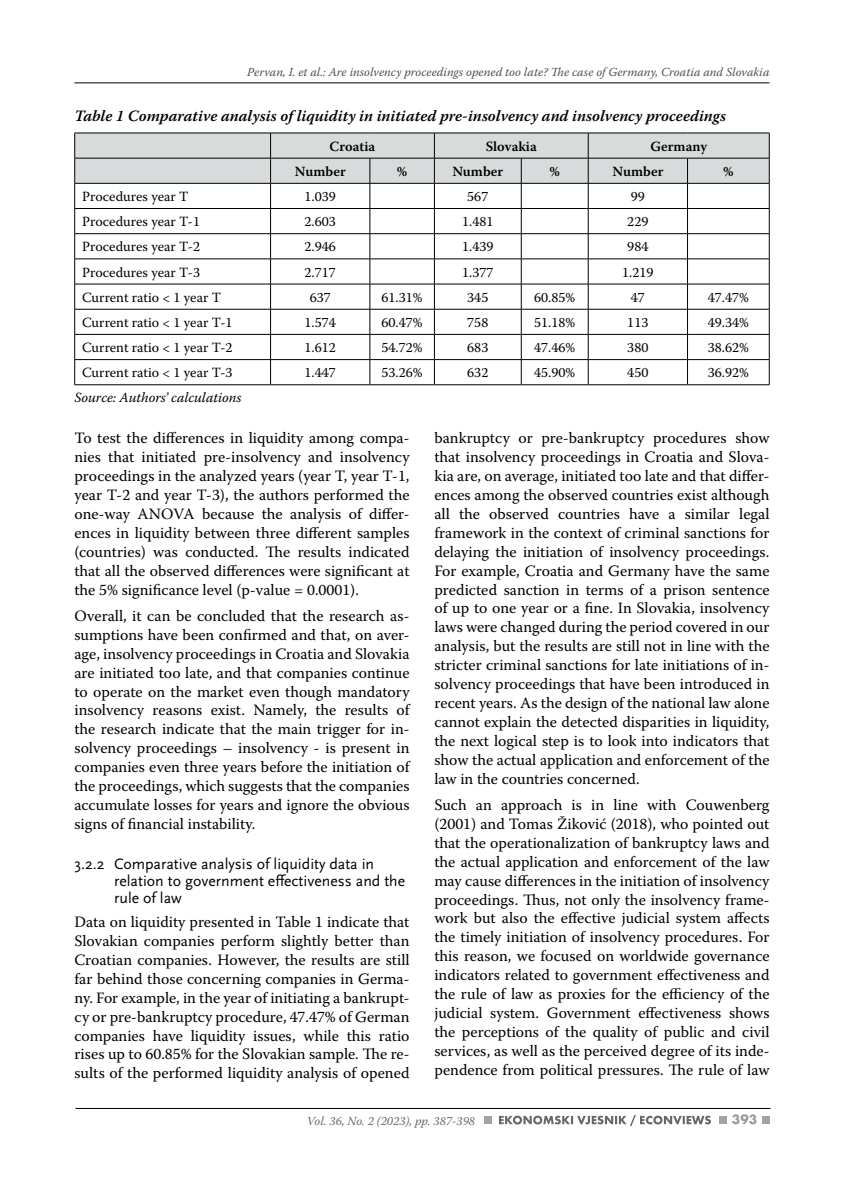
<style>
.page{position:relative;width:844px;height:1191px;background:#fff}
.page>*{position:absolute;margin:0;border:0;box-sizing:border-box;transform-origin:0 0}
.normal_s_razmakom{font:15.75px/18.9px "Warnock Pro";color:#000;text-align:justify}
.podnaslov_04{font:15.75px/17.3px "Scala Sans Pro";color:#000}
.NASLOV_TABLICE{font:italic 600 15.75px "Warnock Pro";color:#000}
.t1{font:14px "Warnock Pro";color:#000}
.tablica_glava{font:600 14px "Warnock Pro";color:#000}
.opis_tablice{font:italic 14px "Warnock Pro";color:#000}
.t2{font:700 14px "Futura TOT";color:#9c9ca0}
.t3{font:italic 12.25px "Warnock Pro";color:#504f53}
.t4{font:italic 12.25px "Warnock Pro";color:#68676c}
</style>
<div class="page">
<hr style="left:74px;top:83px;width:695px;height:1px;background:#000">
<hr style="left:75px;top:1108px;width:695px;height:1px;background:#000">
<div style="left:483px;top:1115px;width:8px;height:8px;background:#a3a3a7"></div>
<div style="left:718px;top:1115px;width:8px;height:8px;background:#a3a3a7"></div>
<div style="left:761px;top:1115px;width:8px;height:8px;background:#a3a3a7"></div>
<svg style="left:499px;top:1115px;width:211px;height:11px"></svg>
<hr style="left:74px;top:384px;width:196px;height:1px;background:#000">
<hr style="left:270px;top:384px;width:100px;height:1px;background:#000">
<hr style="left:370px;top:384px;width:64px;height:1px;background:#000">
<hr style="left:434px;top:384px;width:87px;height:1px;background:#000">
<hr style="left:521px;top:384px;width:67px;height:1px;background:#000">
<hr style="left:588px;top:384px;width:99px;height:1px;background:#000">
<hr style="left:687px;top:384px;width:82px;height:1px;background:#000">
<svg style="left:74px;top:133px;width:695px;height:251px"></svg>
<hr style="left:74px;top:183px;width:196px;height:1px;background:#000">
<hr style="left:270px;top:183px;width:100px;height:1px;background:#000">
<hr style="left:370px;top:183px;width:64px;height:1px;background:#000">
<hr style="left:434px;top:183px;width:87px;height:1px;background:#000">
<hr style="left:521px;top:183px;width:67px;height:1px;background:#000">
<hr style="left:588px;top:183px;width:99px;height:1px;background:#000">
<hr style="left:687px;top:183px;width:82px;height:1px;background:#000">
<p class="t3" style="left:247px;top:65px;width:523px">Pervan, I. et al.: Are insolvency proceedings opened too late? The case of Germany, Croatia and Slovakia</p>
<p class="NASLOV_TABLICE" style="left:74px;top:106px;width:652px">Table 1 Comparative analysis of liquidity in initiated pre-insolvency and insolvency proceedings</p>
<p class="tablica_glava" style="left:329px;top:138px;width:47px">Croatia</p>
<p class="tablica_glava" style="left:485px;top:138px;width:53px">Slovakia</p>
<p class="tablica_glava" style="left:650px;top:138px;width:58px">Germany</p>
<p class="tablica_glava" style="left:295px;top:163px;width:52px">Number</p>
<p class="tablica_glava" style="left:397px;top:163px;width:12px">%</p>
<p class="tablica_glava" style="left:452px;top:163px;width:52px">Number</p>
<p class="tablica_glava" style="left:549px;top:163px;width:12px">%</p>
<p class="tablica_glava" style="left:612px;top:163px;width:52px">Number</p>
<p class="tablica_glava" style="left:723px;top:163px;width:12px">%</p>
<p class="t1" style="left:82px;top:188px;width:108px">Procedures year T</p>
<p class="t1" style="left:304px;top:188px;width:33px">1.039</p>
<p class="t1" style="left:467px;top:188px;width:23px">567</p>
<p class="t1" style="left:630px;top:188px;width:16px">99</p>
<p class="t1" style="left:82px;top:213px;width:119px">Procedures year T-1</p>
<p class="t1" style="left:304px;top:213px;width:33px">2.603</p>
<p class="t1" style="left:462px;top:213px;width:33px">1.481</p>
<p class="t1" style="left:627px;top:213px;width:23px">229</p>
<p class="t1" style="left:82px;top:238px;width:119px">Procedures year T-2</p>
<p class="t1" style="left:304px;top:238px;width:33px">2.946</p>
<p class="t1" style="left:462px;top:238px;width:33px">1.439</p>
<p class="t1" style="left:627px;top:238px;width:23px">984</p>
<p class="t1" style="left:82px;top:263px;width:119px">Procedures year T-3</p>
<p class="t1" style="left:304px;top:263px;width:33px">2.717</p>
<p class="t1" style="left:462px;top:263px;width:33px">1.377</p>
<p class="t1" style="left:622px;top:263px;width:33px">1.219</p>
<p class="t1" style="left:82px;top:289px;width:140px">Current ratio &lt; 1 year T</p>
<p class="t1" style="left:309px;top:289px;width:23px">637</p>
<p class="t1" style="left:381px;top:289px;width:43px">61.31%</p>
<p class="t1" style="left:467px;top:289px;width:23px">345</p>
<p class="t1" style="left:534px;top:289px;width:43px">60.85%</p>
<p class="t1" style="left:630px;top:289px;width:16px">47</p>
<p class="t1" style="left:707px;top:289px;width:43px">47.47%</p>
<p class="t1" style="left:82px;top:314px;width:152px">Current ratio &lt; 1 year T-1</p>
<p class="t1" style="left:304px;top:314px;width:33px">1.574</p>
<p class="t1" style="left:381px;top:314px;width:43px">60.47%</p>
<p class="t1" style="left:467px;top:314px;width:23px">758</p>
<p class="t1" style="left:534px;top:314px;width:43px">51.18%</p>
<p class="t1" style="left:627px;top:314px;width:23px">113</p>
<p class="t1" style="left:707px;top:314px;width:43px">49.34%</p>
<p class="t1" style="left:82px;top:339px;width:152px">Current ratio &lt; 1 year T-2</p>
<p class="t1" style="left:304px;top:339px;width:33px">1.612</p>
<p class="t1" style="left:381px;top:339px;width:43px">54.72%</p>
<p class="t1" style="left:467px;top:339px;width:23px">683</p>
<p class="t1" style="left:534px;top:339px;width:43px">47.46%</p>
<p class="t1" style="left:627px;top:339px;width:23px">380</p>
<p class="t1" style="left:707px;top:339px;width:43px">38.62%</p>
<p class="t1" style="left:82px;top:364px;width:152px">Current ratio &lt; 1 year T-3</p>
<p class="t1" style="left:304px;top:364px;width:33px">1.447</p>
<p class="t1" style="left:381px;top:364px;width:43px">53.26%</p>
<p class="t1" style="left:467px;top:364px;width:23px">632</p>
<p class="t1" style="left:534px;top:364px;width:43px">45.90%</p>
<p class="t1" style="left:627px;top:364px;width:23px">450</p>
<p class="t1" style="left:707px;top:364px;width:43px">36.92%</p>
<p class="opis_tablice" style="left:74px;top:389px;width:169px">Source: Authors’ calculations</p>
<p class="normal_s_razmakom" style="left:74px;top:428px;width:336px">To test the differences in liquidity among compa&shy;nies that initiated pre-insolvency and insolvency proceedings in the analyzed years (year T, year T-1, year T-2 and year T-3), the authors performed the one-way ANOVA because the analysis of differ&shy;ences in liquidity between three different samples (countries) was conducted. The results indicated that all the observed differences were significant at the 5% significance level (p-value = 0.0001).</p>
<p class="normal_s_razmakom" style="left:74px;top:606px;width:336px">Overall, it can be concluded that the research as&shy;sumptions have been confirmed and that, on aver&shy;age, insolvency proceedings in Croatia and Slovakia are initiated too late, and that companies continue to operate on the market even though mandatory insolvency reasons exist. Namely, the results of the research indicate that the main trigger for in&shy;solvency proceedings – insolvency - is present in companies even three years before the initiation of the proceedings, which suggests that the companies accumulate losses for years and ignore the obvious signs of financial instability.</p>
<p class="podnaslov_04" style="left:114px;top:854px;width:292px;text-indent:-40px">3.2.2 Comparative analysis of liquidity data in relation to government effectiveness and the rule of law</p>
<p class="normal_s_razmakom" style="left:74px;top:912px;width:336px">Data on liquidity presented in Table 1 indicate that Slovakian companies perform slightly better than Croatian companies. However, the results are still far behind those concerning companies in Germa&shy;ny. For example, in the year of initiating a bankrupt&shy;cy or pre-bankruptcy procedure, 47.47% of German companies have liquidity issues, while this ratio rises up to 60.85% for the Slovakian sample. The re&shy;sults of the performed liquidity analysis of opened</p>
<p class="normal_s_razmakom" style="left:434px;top:428px;width:336px">bankruptcy or pre-bankruptcy procedures show that insolvency proceedings in Croatia and Slova&shy;kia are, on average, initiated too late and that differ&shy;ences among the observed countries exist although all the observed countries have a similar legal framework in the context of criminal sanctions for delaying the initiation of insolvency proceedings.<br>For example, Croatia and Germany have the same predicted sanction in terms of a prison sentence of up to one year or a fine. In Slovakia, insolvency laws were changed during the period covered in our analysis, but the results are still not in line with the stricter criminal sanctions for late initiations of in&shy;solvency proceedings that have been introduced in recent years. As the design of the national law alone cannot explain the detected disparities in liquidity, the next logical step is to look into indicators that show the actual application and enforcement of the law in the countries concerned.</p>
<p class="normal_s_razmakom" style="left:434px;top:795px;width:336px">Such an approach is in line with Couwenberg (2001) and Tomas Žiković (2018), who pointed out that the operationalization of bankruptcy laws and the actual application and enforcement of the law may cause differences in the initiation of insolvency proceedings. Thus, not only the insolvency frame&shy;work but also the effective judicial system affects the timely initiation of insolvency procedures. For this reason, we focused on worldwide governance indicators related to government effectiveness and the rule of law as proxies for the efficiency of the judicial system. Government effectiveness shows the perceptions of the quality of public and civil services, as well as the perceived degree of its inde&shy;pendence from political pressures. The rule of law</p>
<p class="t4" style="left:307px;top:1113px;width:170px">Vol. 36, No. 2 (2023), pp. 387-398</p>
<p class="t2" style="left:731px;top:1111px;width:27px">393</p>
</div>
